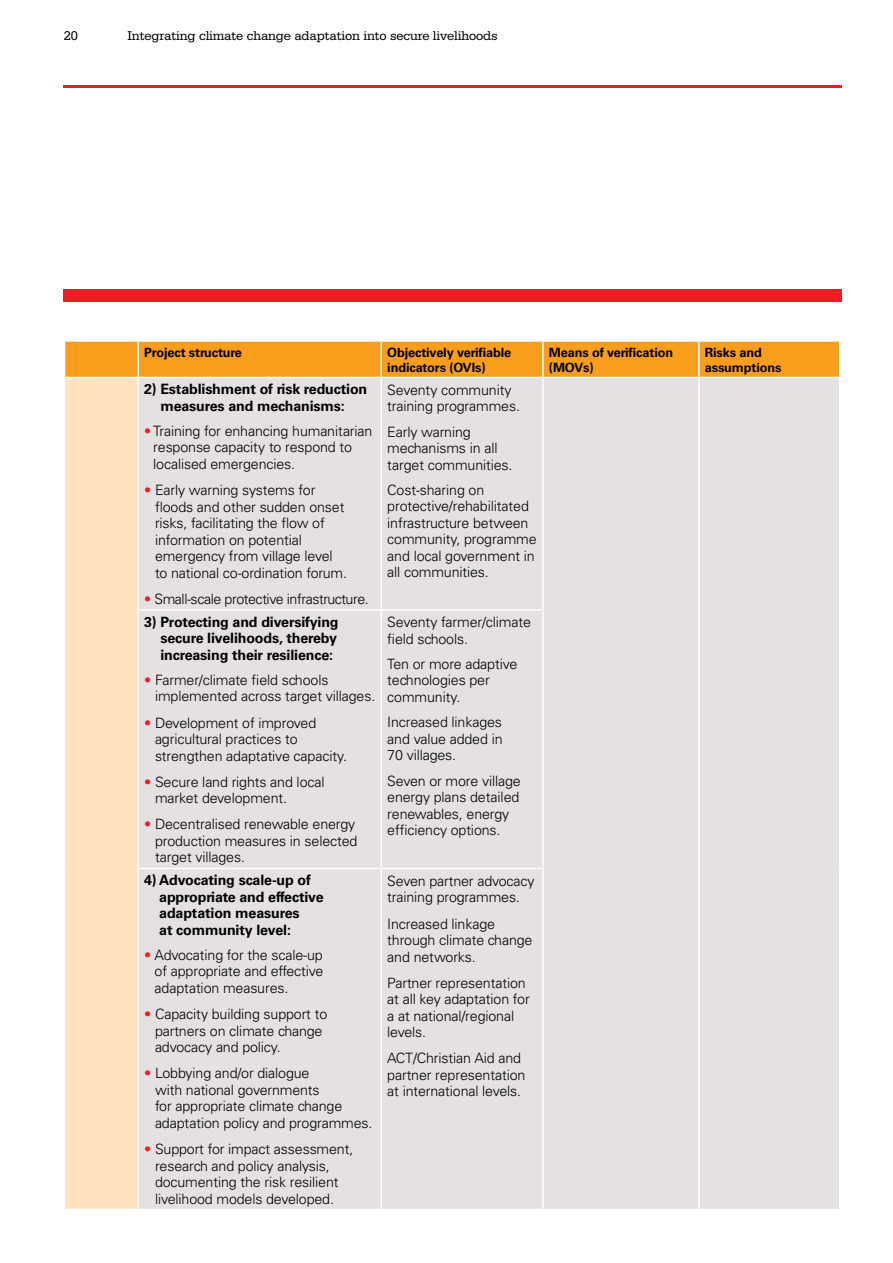
<style>
.page{position:relative;width:893px;height:1263px;background:#fff}
.page>*{position:absolute;margin:0;border:0;box-sizing:border-box;transform-origin:0 0}
.t1{font:300 14.25px/16.5px "Univers CA";letter-spacing:-.01em;color:#000}
.t2{font:700 14.25px/16.5px "Univers CA";letter-spacing:-.01em;color:#000;text-align:center}
.t3{font:300 14.25px "Univers CA";letter-spacing:-.03em;color:#000}
.t4{font:13.5px "Serifa BT";letter-spacing:-.01em;color:#000}
.t5{font:700 12.75px/15px "Univers CA";letter-spacing:-.01em;color:#000}
.s1{color:#ed1d24}
</style>
<div class="page">
<div style="left:64px;top:289px;width:778px;height:13px;background:#ed1d24"></div>
<hr style="left:64px;top:85px;width:778px;height:2px;background:#ed1d24">
<div style="left:65px;top:342px;width:774px;height:35px;background:#f99d1c"></div>
<div style="left:65px;top:377px;width:73px;height:832px;background:#ffe3c1"></div>
<div style="left:139px;top:378px;width:700px;height:831px;background:#e4e1e0"></div>
<hr style="left:64px;top:377px;width:74px;height:1px;background:#fff">
<hr style="left:137px;top:342px;width:2px;height:35px;background:#fff">
<hr style="left:381px;top:342px;width:1px;height:35px;background:#fff">
<hr style="left:542px;top:342px;width:2px;height:35px;background:#fff">
<hr style="left:698px;top:342px;width:1px;height:35px;background:#fff">
<hr style="left:137px;top:378px;width:2px;height:231px;background:#fff">
<hr style="left:381px;top:378px;width:1px;height:231px;background:#fff">
<hr style="left:542px;top:378px;width:2px;height:231px;background:#fff">
<hr style="left:137px;top:609px;width:244px;height:2px;background:#fff">
<hr style="left:137px;top:611px;width:2px;height:257px;background:#fff">
<hr style="left:381px;top:609px;width:163px;height:2px;background:#fff">
<hr style="left:381px;top:611px;width:1px;height:257px;background:#fff">
<hr style="left:542px;top:611px;width:2px;height:257px;background:#fff">
<hr style="left:137px;top:868px;width:244px;height:1px;background:#fff">
<hr style="left:137px;top:869px;width:2px;height:340px;background:#fff">
<hr style="left:381px;top:868px;width:163px;height:1px;background:#fff">
<hr style="left:381px;top:869px;width:1px;height:340px;background:#fff">
<hr style="left:542px;top:869px;width:2px;height:340px;background:#fff">
<hr style="left:698px;top:378px;width:1px;height:232px;background:#fff">
<hr style="left:698px;top:610px;width:1px;height:258px;background:#fff">
<hr style="left:698px;top:868px;width:1px;height:341px;background:#fff">
<p class="t4" style="left:64px;top:28px;width:16px">20</p>
<p class="t4" style="left:128px;top:28px;width:372px">Integrating climate change adaptation into secure livelihoods</p>
<p class="t5" style="left:144px;top:345px;width:99px">Project structure</p>
<p class="t5" style="left:387px;top:345px;width:125px">Objectively verifiable indicators (OVIs)</p>
<p class="t5" style="left:549px;top:345px;width:126px">Means of verification (MOVs)</p>
<p class="t5" style="left:705px;top:345px;width:78px">Risks and assumptions</p>
<p class="t2" style="left:144px;top:381px;width:225px">2) Establishment of risk reduction measures and mechanisms:</p>
<p class="t1" style="left:153px;top:423px;width:221px;text-indent:-9px"><span class="s1">•</span> Training for enhancing humanitarian response capacity to respond to localised emergencies.</p>
<p class="t1" style="left:155px;top:482px;width:194px;text-indent:-11px"><span class="s1">•</span> Early warning systems for floods and other sudden onset risks, facilitating the flow of information on potential emergency from village level to national co-ordination forum.</p>
<p class="t3" style="left:144px;top:590px;width:226px"><span class="s1">•</span> Small-scale protective infrastructure.</p>
<p class="t1" style="left:387px;top:381px;width:134px">Seventy community training programmes.</p>
<p class="t1" style="left:387px;top:423px;width:127px">Early warning mechanisms in all target communities.</p>
<p class="t1" style="left:387px;top:482px;width:151px">Cost-sharing on protective/rehabilitated infrastructure between community, programme and local government in all communities.</p>
<p class="t2" style="left:160px;top:613px;width:180px;text-align:justify;text-indent:-16px">3) Protecting and diversifying secure livelihoods, thereby increasing their resilience:</p>
<p class="t1" style="left:155px;top:671px;width:222px;text-indent:-11px"><span class="s1">•</span> Farmer/climate field schools implemented across target villages.</p>
<p class="t1" style="left:155px;top:714px;width:194px;text-indent:-11px"><span class="s1">•</span> Development of improved agricultural practices to strengthen adaptative capacity.</p>
<p class="t1" style="left:155px;top:773px;width:171px;text-indent:-11px"><span class="s1">•</span> Secure land rights and local market development.</p>
<p class="t1" style="left:155px;top:816px;width:204px;text-indent:-11px"><span class="s1">•</span> Decentralised renewable energy production measures in selected target villages.</p>
<p class="t2" style="left:159px;top:872px;width:166px;text-align:left;text-indent:-15px">4) Advocating scale-up of appropriate and effective adaptation measures<br>at community level:</p>
<p class="t1" style="left:155px;top:947px;width:170px;text-align:justify;text-indent:-10px"><span class="s1">•</span> Advocating for the scale-up of appropriate and effective adaptation measures.</p>
<p class="t1" style="left:155px;top:1006px;width:174px;text-indent:-11px"><span class="s1">•</span> Capacity building support to partners on climate change advocacy and policy.</p>
<p class="t1" style="left:155px;top:1065px;width:219px;text-indent:-11px"><span class="s1">•</span> Lobbying and/or dialogue<br>with national governments<br>for appropriate climate change adaptation policy and programmes.</p>
<p class="t1" style="left:155px;top:1141px;width:200px;text-indent:-11px"><span class="s1">•</span> Support for impact assessment, research and policy analysis, documenting the risk resilient livelihood models developed.</p>
<p class="t1" style="left:387px;top:614px;width:145px">Seventy farmer/climate field schools.</p>
<p class="t1" style="left:387px;top:656px;width:132px">Ten or more adaptive technologies per community.</p>
<p class="t1" style="left:387px;top:714px;width:117px;text-align:justify">Increased linkages and value added in 70 villages.</p>
<p class="t1" style="left:387px;top:772px;width:135px">Seven or more village energy plans detailed renewables, energy efficiency options.</p>
<p class="t1" style="left:387px;top:872px;width:149px">Seven partner advocacy training programmes.</p>
<p class="t1" style="left:387px;top:915px;width:147px">Increased linkage through climate change and networks.</p>
<p class="t1" style="left:387px;top:974px;width:144px">Partner representation at all key adaptation for a at national/regional levels.</p>
<p class="t1" style="left:387px;top:1050px;width:140px">ACT/Christian Aid and partner representation at international levels.</p>
</div>
